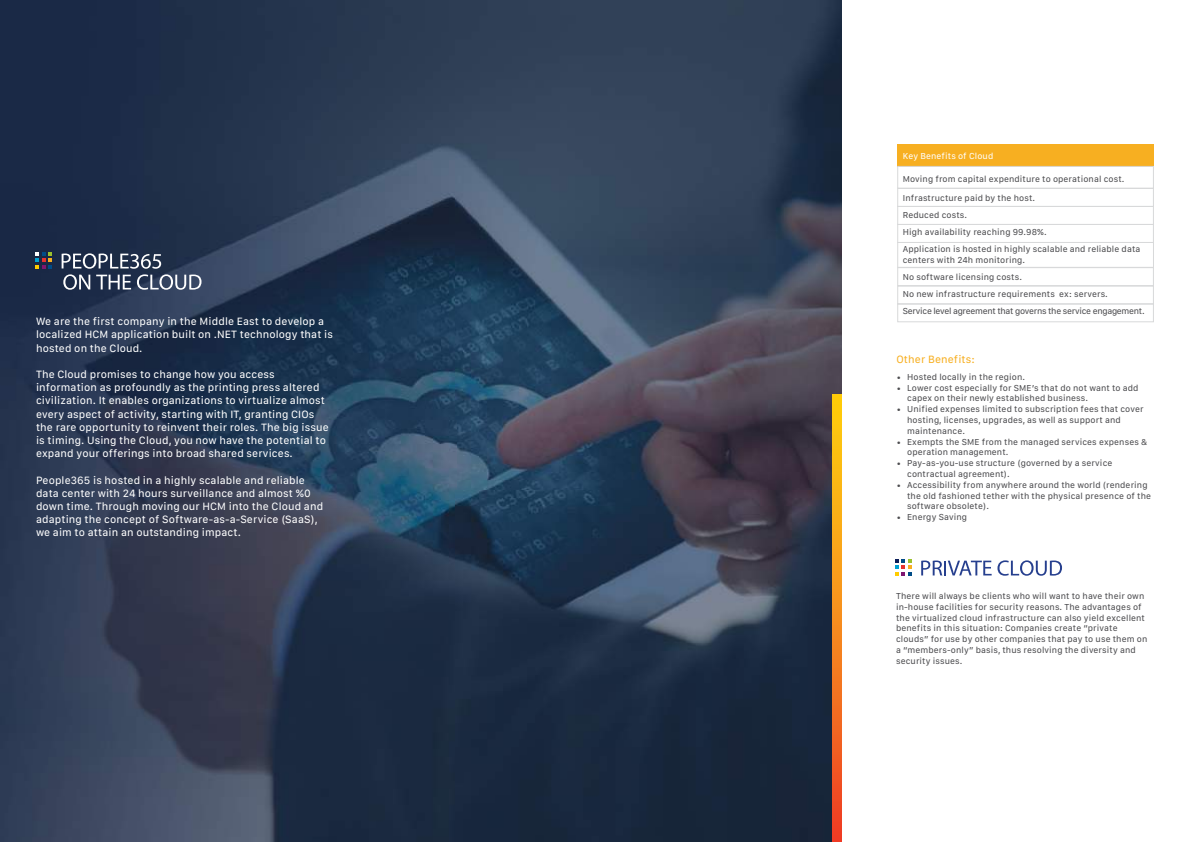
<style>
.page{position:relative;width:1191px;height:842px;background:#fff}
.page>*{position:absolute;margin:0;border:0;box-sizing:border-box;transform-origin:0 0}
.t1{font:11px/13.2px "SF Compact Text";letter-spacing:.01em;color:#fff}
.t2{font:11px "SF Compact Text";letter-spacing:.01em;color:#f7af21}
.t3{font:9px/10.8px "SF Compact Text";letter-spacing:.01em;color:#4c4c4f}
.t4{font:9px "SF Compact Text";letter-spacing:.01em;color:#fff}
.t5{font:700 9px/10.8px "Book Antiqua";color:#4c4c4f}
</style>
<div class="page">
<img style="left:841px;top:0;width:1px;height:842px">
<img style="left:0;top:0;width:841px;height:842px">
<svg style="left:832px;top:394px;width:9px;height:448px;background:#f68a1b"></svg>
<svg style="left:36px;top:252px;width:16px;height:16px"></svg>
<svg style="left:62px;top:253px;width:139px;height:37px;background:#515d73"></svg>
<div style="left:897px;top:144px;width:256px;height:23px;background:#f7af21"></div>
<svg style="left:895px;top:559px;width:16px;height:16px"></svg>
<svg style="left:921px;top:560px;width:70px;height:15px"></svg>
<svg style="left:997px;top:560px;width:65px;height:16px"></svg>
<div style="left:897px;top:166px;width:256px;height:23px;border:1px solid #d8d9da"></div>
<div style="left:897px;top:188px;width:256px;height:19px;border:1px solid #d8d9da"></div>
<div style="left:897px;top:206px;width:256px;height:19px;border:1px solid #d8d9da"></div>
<div style="left:897px;top:224px;width:256px;height:19px;border:1px solid #d8d9da"></div>
<div style="left:897px;top:242px;width:257px;height:26px;border:1px solid #d8d9da"></div>
<div style="left:897px;top:267px;width:256px;height:19px;border:1px solid #d8d9da"></div>
<div style="left:897px;top:286px;width:256px;height:19px;border:1px solid #d8d9da"></div>
<div style="left:897px;top:303px;width:256px;height:19px;border:1px solid #d8d9da"></div>
<p class="t1" style="left:36px;top:315px;width:298px">We are the first company in the Middle East to develop a localized HCM application built on .NET technology that is hosted on the Cloud.</p>
<p class="t1" style="left:36px;top:368px;width:294px">The Cloud promises to change how you access information as profoundly as the printing press altered civilization. It enables organizations to virtualize almost every aspect of activity, starting with IT, granting CIOs the rare opportunity to reinvent their roles. The big issue is timing. Using the Cloud, you now have the potential to expand your offerings into broad shared services.</p>
<p class="t1" style="left:36px;top:473px;width:289px">People365 is hosted in a highly scalable and reliable data center with 24 hours surveillance and almost %0 down time. Through moving our HCM into the Cloud and adapting the concept of Software-as-a-Service (SaaS), we aim to attain an outstanding impact.</p>
<p class="t4" style="left:903px;top:151px;width:92px">Key Benefits of Cloud</p>
<p class="t3" style="left:902px;top:169px;width:223px;line-height:19px">Moving from capital expenditure to operational cost.<br>Infrastructure paid by the host.</p>
<p class="t3" style="left:902px;top:206px;width:239px;line-height:17px">Reduced costs.<br>High availability reaching 99.98%.<br>Application is hosted in highly scalable and reliable data</p>
<p class="t3" style="left:902px;top:251px;width:243px;line-height:17px">centers with 24h monitoring.<br>No software licensing costs.<br>No new infrastructure requirements ex: servers.<br>Service level agreement that governs the service engagement.</p>
<p class="t2" style="left:896px;top:353px;width:80px">Other Benefits:</p>
<p class="t3" style="left:907px;top:371px;width:245px">Hosted locally in the region.<br>Lower cost especially for SME’s that do not want to add capex on their newly established business.<br>Unified expenses limited to subscription fees that cover hosting, licenses, upgrades, as well as support and maintenance.<br>Exempts the SME from the managed services expenses &amp; operation management.<br>Pay-as-you-use structure (governed by a service contractual agreement).<br>Accessibility from anywhere around the world (rendering the old fashioned tether with the physical presence of the software obsolete).<br>Energy Saving</p>
<p class="t5" style="left:896px;top:372px;width:7px">• •</p>
<p class="t5" style="left:896px;top:405px;width:7px">•</p>
<p class="t5" style="left:896px;top:437px;width:7px">•</p>
<p class="t5" style="left:896px;top:459px;width:7px">•</p>
<p class="t5" style="left:896px;top:480px;width:7px">•</p>
<p class="t5" style="left:896px;top:513px;width:7px">•</p>
<p class="t3" style="left:896px;top:590px;width:253px">There will always be clients who will want to have their own in-house facilities for security reasons. The advantages of the virtualized cloud infrastructure can also yield excellent benefits in this situation: Companies create “private clouds” for use by other companies that pay to use them on a “members-only” basis, thus resolving the diversity and security issues.</p>
</div>
